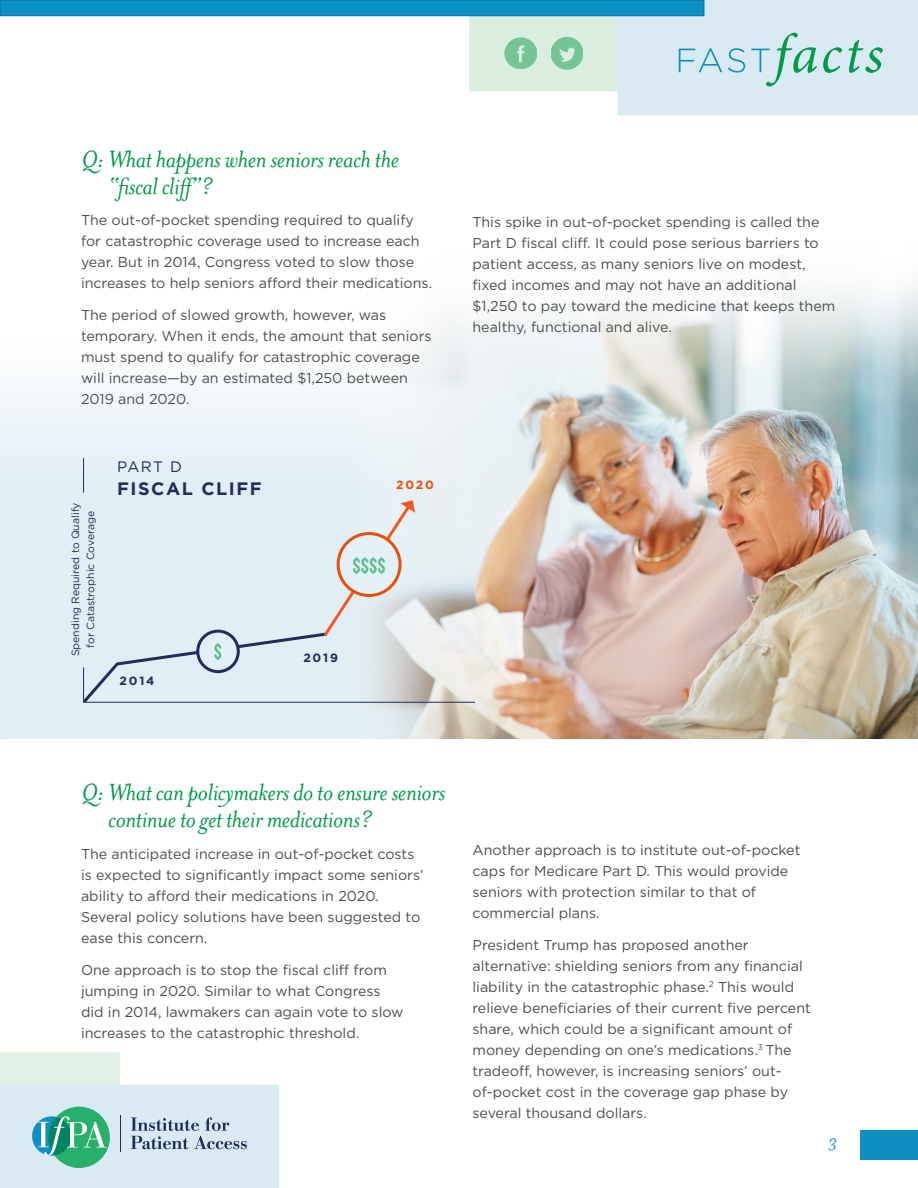
<style>
.page{position:relative;width:918px;height:1188px;background:#fff}
.page>*{position:absolute;margin:0;border:0;box-sizing:border-box;transform-origin:0 0}
.t1{font:italic 27px/27px "Mrs Eaves";letter-spacing:-.015em;color:#019a49}
.t2{font:700 21px "Bebas Neue";color:#59bd8c}
.t3{font:italic 19.5px "Mrs Eaves";color:#0d8fbf}
.t4{font:700 18px "Gotham";letter-spacing:.085em;color:#202b5e}
.t5{font:15.15px "Gotham";color:#202b5e}
.t6{font:14.25px/21px "Gotham";color:#4d4d4f}
.t7{font:700 12px "Gotham";letter-spacing:.15em;color:#202b5e}
.t8{font:700 12px "Gotham";color:#e84f0a}
.t9{font:10.5px/15px "Gotham";color:#202b5e;text-align:center}
</style>
<div class="page">
<div style="left:0;top:325px;width:918px;height:414px;background:linear-gradient(to bottom,#f5f9fc,#d8eaf3);border:1px solid #d9eaf3"></div>
<img style="left:343px;top:280px;width:575px;height:459px">
<svg style="left:81px;top:500px;width:334px;height:205px;background:#dde8ef"></svg>
<hr style="left:83px;top:667px;width:1px;height:35px;background:#202b5e">
<hr style="left:83px;top:702px;width:392px;height:1px;background:#202b5e">
<div style="left:198px;top:631px;width:40px;height:41px;background:#e4f0f7;border-radius:50%"></div>
<div style="left:196px;top:630px;width:44px;height:43px;border:3px solid #202b5e;border-radius:50%"></div>
<div style="left:338px;top:534px;width:62px;height:61px;background:#e4f0f7;border-radius:50%"></div>
<div style="left:337px;top:532px;width:65px;height:65px;border:3px solid #e84f0a;border-radius:50%"></div>
<hr style="left:83px;top:458px;width:1px;height:35px;background:#202b5e">
<div style="left:860px;top:1131px;width:58px;height:29px;background:#0d8fbf"></div>
<div style="left:0;top:1053px;width:120px;height:135px;background:#e1f1e6"></div>
<div style="left:0;top:1085px;width:279px;height:103px;background:#d9eaf3"></div>
<div style="left:32px;top:1116px;width:39px;height:40px;background:#0f90c1;border-radius:50%"></div>
<svg style="left:38px;top:1107px;width:72px;height:61px"></svg>
<svg style="left:131px;top:1117px;width:116px;height:32px"></svg>
<hr style="left:120px;top:1116px;width:1px;height:36px;background:#202b5e">
<div style="left:470px;top:0;width:148px;height:91px;background:#daeee0"></div>
<div style="left:618px;top:0;width:300px;height:115px;background:#d9eaf3"></div>
<div style="left:0;top:0;width:704px;height:16px;background:#0991c2;border:1px solid #1860a8"></div>
<svg style="left:505px;top:38px;width:32px;height:31px"></svg>
<svg style="left:551px;top:37px;width:32px;height:32px"></svg>
<svg style="left:679px;top:33px;width:204px;height:54px"></svg>
<h1 class="t1" style="left:108px;top:145px;width:292px;text-indent:-27px">Q: What happens when seniors reach the “fiscal cliff”?</h1>
<p class="t6" style="left:81px;top:210px;width:353px">The out-of-pocket spending required to qualify for catastrophic coverage used to increase each year. But in 2014, Congress voted to slow those increases to help seniors afford their medications.</p>
<p class="t6" style="left:81px;top:304px;width:352px">The period of slowed growth, however, was temporary. When it ends, the amount that seniors must spend to qualify for catastrophic coverage will increase—by an estimated $1,250 between 2019 and 2020.</p>
<p class="t9" style="left:68px;top:656px;width:156px;rotate:-90deg">Spending Required to Qualify for Catastrophic Coverage</p>
<p class="t5" style="left:117px;top:457px;width:66px">PART D</p>
<p class="t4" style="left:117px;top:477px;width:146px">FISCAL CLIFF</p>
<p class="t7" style="left:120px;top:672px;width:36px">2014</p>
<h2 class="t2" style="left:214px;top:640px;width:10px">$</h2>
<p class="t8" style="left:396px;top:477px;width:39px">2020</p>
<h2 class="t2" style="left:352px;top:554px;width:35px">$$$$</h2>
<p class="t7" style="left:303px;top:650px;width:36px">2019</p>
<p class="t6" style="left:473px;top:211px;width:364px">This spike in out-of-pocket spending is called the Part D fiscal cliff. It could pose serious barriers to patient access, as many seniors live on modest, fixed incomes and may not have an additional $1,250 to pay toward the medicine that keeps them healthy, functional and alive.</p>
<h1 class="t1" style="left:108px;top:779px;width:339px;text-indent:-27px">Q: What can policymakers do to ensure seniors continue to get their medications?</h1>
<p class="t6" style="left:81px;top:843px;width:344px">The anticipated increase in out-of-pocket costs is expected to significantly impact some seniors’ ability to afford their medications in 2020.<br>Several policy solutions have been suggested to ease this concern.</p>
<p class="t6" style="left:81px;top:959px;width:324px">One approach is to stop the fiscal cliff from jumping in 2020. Similar to what Congress did in 2014, lawmakers can again vote to slow increases to the catastrophic threshold.</p>
<p class="t6" style="left:473px;top:839px;width:330px">Another approach is to institute out-of-pocket caps for Medicare Part D. This would provide seniors with protection similar to that of commercial plans.</p>
<p class="t6" style="left:472px;top:934px;width:340px">President Trump has proposed another alternative: shielding seniors from any financial liability in the catastrophic phase.<sup>2</sup> This would relieve beneficiaries of their current five percent share, which could be a significant amount of money depending on one’s medications.<sup>3</sup> The tradeoff, however, is increasing seniors’ out&shy;of-pocket cost in the coverage gap phase by several thousand dollars.</p>
<h3 class="t3" style="left:828px;top:1131px;width:11px">3</h3>
</div>
